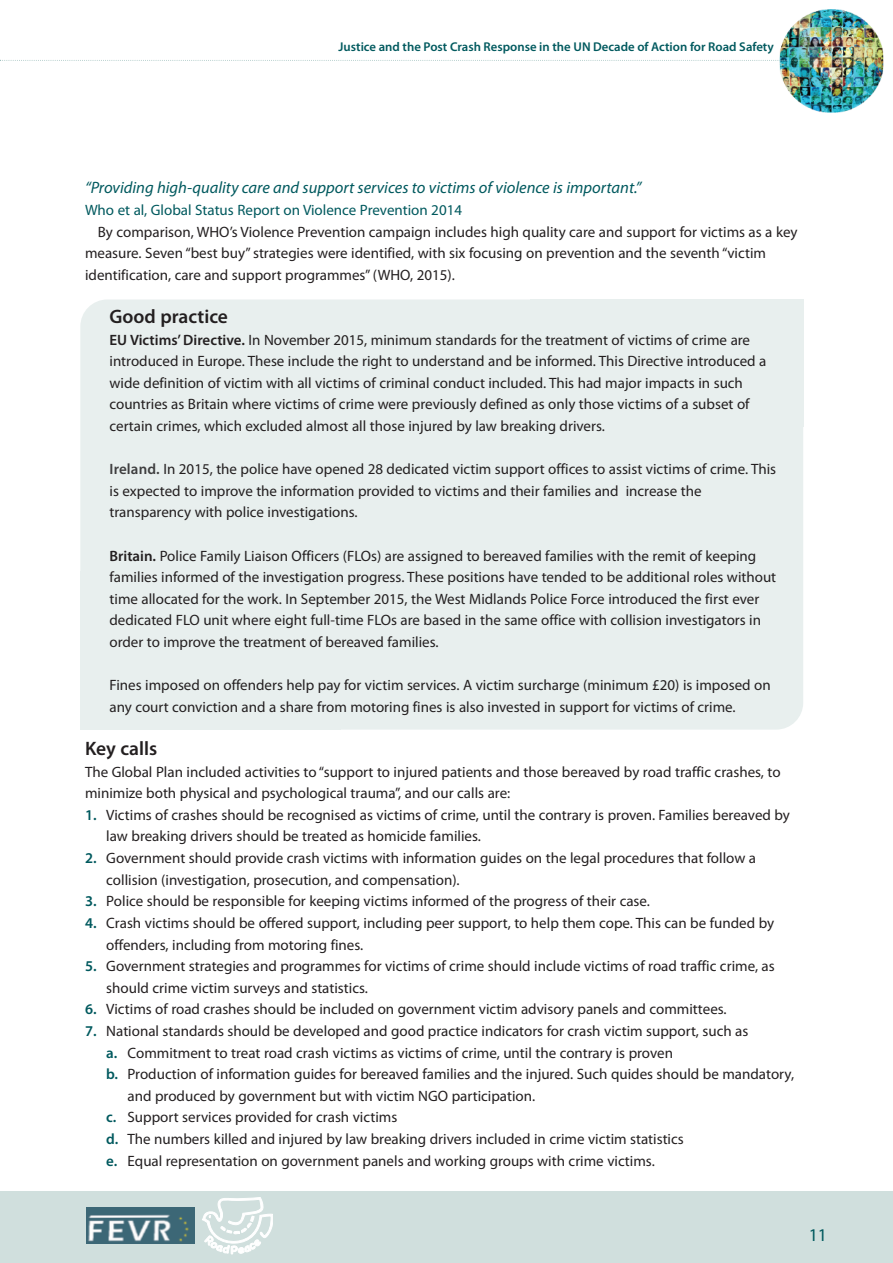
<style>
.page{position:relative;width:893px;height:1263px;background:#fff}
.page>*{position:absolute;margin:0;border:0;box-sizing:border-box;transform-origin:0 0}
.t1{font:600 19.5px "Myriad Pro";color:#231f20}
.t2{font:18px "Myriad Pro";color:#00595e}
.t3{font:italic 16.5px "Myriad Pro";color:#00595e}
.t4{font:15px/21.6px "Myriad Pro";color:#231f20}
.t5{font:15px "Myriad Pro";color:#00595e}
.t6{font:600 12.75px "Myriad Pro";color:#00595e}
.s1{font-weight:600}
.s2{font-weight:600;color:#3e3e3f}
.s3{font-weight:600;color:#00595e}
</style>
<div class="page">
<div style="left:0;top:1191px;width:893px;height:72px;background:#d0dfdd"></div>
<img style="left:86px;top:1208px;width:109px;height:35px">
<svg style="left:202px;top:1197px;width:71px;height:57px"></svg>
<svg style="left:0;top:60px;width:780px;height:1px"></svg>
<img style="left:780px;top:9px;width:103px;height:104px">
<img style="left:780px;top:60px;width:63px;height:1px">
<div style="left:80px;top:299px;width:723px;height:431px;background:#e8efee;border-radius:27px"></div>
<div style="left:80px;top:571px;width:261px;height:159px;background:#e8efee"></div>
<div style="left:530px;top:299px;width:273px;height:128px;background:#e8efee"></div>
<p class="t6" style="left:339px;top:42px;width:437px">Justice and the Post Crash Response in the UN Decade of Action for Road Safety</p>
<p class="t3" style="left:85px;top:182px;width:558px">“Providing high-quality care and support services to victims of violence is important.”</p>
<p class="t5" style="left:85px;top:204px;width:379px">Who et al, Global Status Report on Violence Prevention 2014</p>
<p class="t4" style="left:85px;top:222px;width:714px;text-indent:13px">By comparison, WHO’s Violence Prevention campaign includes high quality care and support for victims as a key measure. Seven “best buy”strategies were identified, with six focusing on prevention and the seventh “victim identification, care and support programmes”(WHO, 2015).</p>
<h1 class="t1" style="left:110px;top:309px;width:120px">Good practice</h1>
<p class="t4" style="left:110px;top:330px;width:658px"><span class="s1">EU Victims’Directive.</span> In November 2015, minimum standards for the treatment of victims of crime are introduced in Europe. These include the right to understand and be informed. This Directive introduced a wide definition of victim with all victims of criminal conduct included. This had major impacts in such countries as Britain where victims of crime were previously defined as only those victims of a subset of certain crimes, which excluded almost all those injured by law breaking drivers.</p>
<p class="t4" style="left:110px;top:460px;width:668px"><span class="s2">Ireland.</span> In 2015, the police have opened 28 dedicated victim support offices to assist victims of crime. This is expected to improve the information provided to victims and their families and increase the transparency with police investigations.</p>
<p class="t4" style="left:110px;top:546px;width:668px"><span class="s1">Britain.</span> Police Family Liaison Officers (FLOs) are assigned to bereaved families with the remit of keeping families informed of the investigation progress. These positions have tended to be additional roles without time allocated for the work. In September 2015, the West Midlands Police Force introduced the first ever dedicated FLO unit where eight full-time FLOs are based in the same office with collision investigators in order to improve the treatment of bereaved families.</p>
<p class="t4" style="left:110px;top:676px;width:663px">Fines imposed on offenders help pay for victim services. A victim surcharge (minimum £20) is imposed on any court conviction and a share from motoring fines is also invested in support for victims of crime.</p>
<h1 class="t1" style="left:85px;top:741px;width:74px">Key calls</h1>
<p class="t4" style="left:85px;top:762px;width:697px">The Global Plan included activities to “support to injured patients and those bereaved by road traffic crashes, to minimize both physical and psychological trauma”, and our calls are:</p>
<p class="t4" style="left:106px;top:805px;width:685px;text-indent:-21px"><span class="s3">1.</span> Victims of crashes should be recognised as victims of crime, until the contrary is proven. Families bereaved by law breaking drivers should be treated as homicide families.</p>
<p class="t4" style="left:106px;top:848px;width:651px;text-indent:-21px"><span class="s3">2.</span> Government should provide crash victims with information guides on the legal procedures that follow a collision (investigation, prosecution, and compensation).</p>
<p class="t4" style="left:85px;top:892px;width:566px"><span class="s3">3.</span> Police should be responsible for keeping victims informed of the progress of their case.</p>
<p class="t4" style="left:106px;top:913px;width:669px;text-indent:-21px"><span class="s3">4.</span> Crash victims should be offered support, including peer support, to help them cope. This can be funded by offenders, including from motoring fines.</p>
<p class="t4" style="left:106px;top:956px;width:670px;text-indent:-21px"><span class="s3">5.</span> Government strategies and programmes for victims of crime should include victims of road traffic crime, as should crime victim surveys and statistics.</p>
<p class="t4" style="left:85px;top:1000px;width:643px"><span class="s3">6.</span> Victims of road crashes should be included on government victim advisory panels and committees.</p>
<p class="t4" style="left:85px;top:1021px;width:665px"><span class="s3">7.</span> National standards should be developed and good practice indicators for crash victim support, such as</p>
<p class="t4" style="left:106px;top:1043px;width:568px"><span class="s3">a.</span> Commitment to treat road crash victims as victims of crime, until the contrary is proven</p>
<p class="t4" style="left:106px;top:1064px;width:689px"><span class="s3">b.</span> Production of information guides for bereaved families and the injured. Such quides should be mandatory,</p>
<p class="t4" style="left:128px;top:1086px;width:409px">and produced by government but with victim NGO participation.</p>
<p class="t4" style="left:106px;top:1108px;width:293px"><span class="s3">c.</span> Support services provided for crash victims</p>
<p class="t4" style="left:106px;top:1129px;width:579px"><span class="s3">d.</span> The numbers killed and injured by law breaking drivers included in crime victim statistics</p>
<p class="t4" style="left:106px;top:1151px;width:550px"><span class="s3">e.</span> Equal representation on government panels and working groups with crime victims.</p>
<p class="t2" style="left:809px;top:1228px;width:20px">11</p>
</div>
